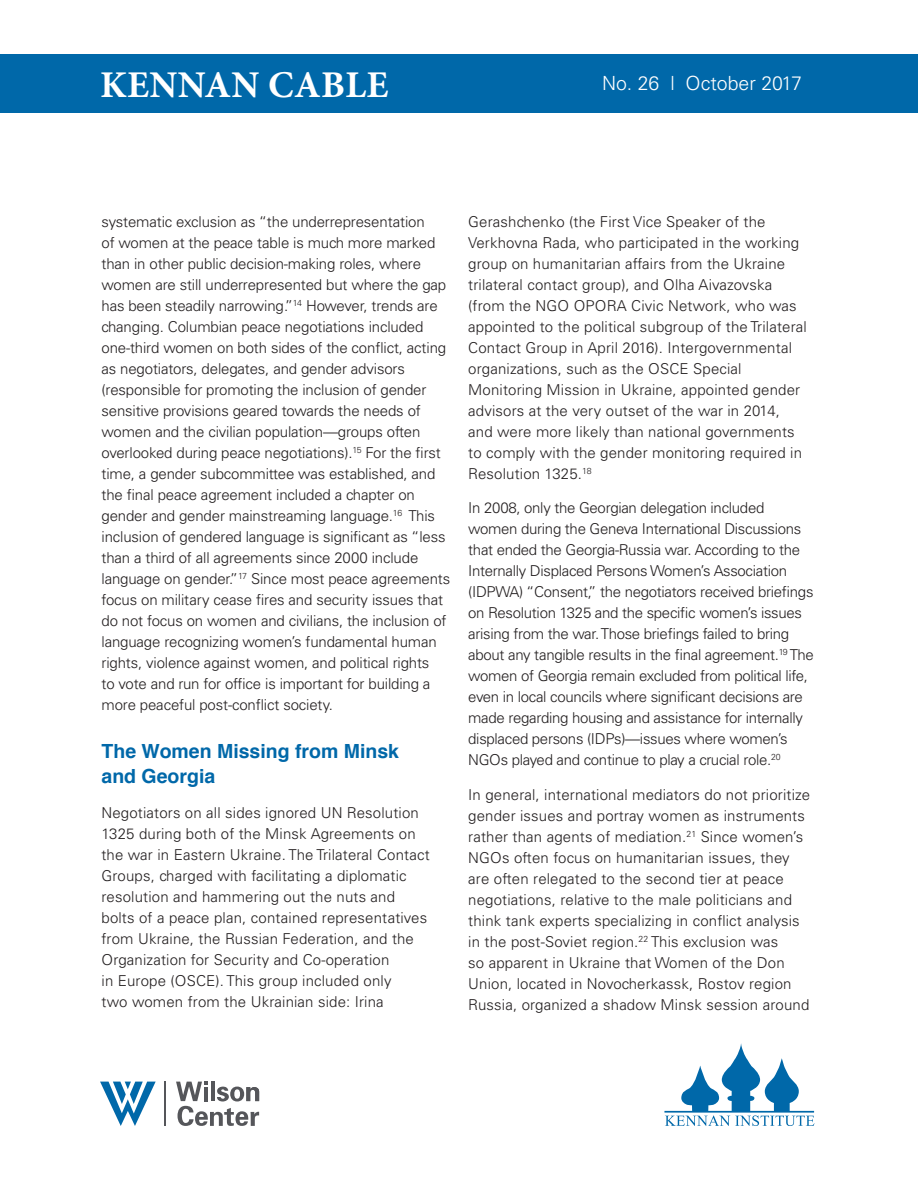
<style>
.page{position:relative;width:918px;height:1188px;background:#fff}
.page>*{position:absolute;margin:0;border:0;box-sizing:border-box;transform-origin:0 0}
.t1{font:700 37.8px "Minion Pro";letter-spacing:.01em;color:#fff}
.t2{font:700 19.5px/25.5px "Helvetica";color:#0068a9}
.t3{font:300 19.5px "Univers LT Std";color:#fff}
.t4{font:300 15px/21px "Univers LT Std";letter-spacing:-.01em;color:#231f20}
.t5{font:300 15px/21px "Univers LT Std";letter-spacing:.01em;color:#231f20}
</style>
<div class="page">
<div style="left:0;top:54px;width:918px;height:59px;background:#0068a9"></div>
<svg style="left:664px;top:1043px;width:151px;height:83px"></svg>
<hr style="left:164px;top:1082px;width:2px;height:44px;background:#55565a">
<svg style="left:176px;top:1082px;width:83px;height:44px"></svg>
<svg style="left:100px;top:1082px;width:56px;height:44px"></svg>
<h1 class="t1" style="left:100px;top:58px;width:290px">KENNAN CABLE</h1>
<h2 class="t3" style="left:602px;top:72px;width:201px">No. 26 l October 2017</h2>
<p class="t4" style="left:102px;top:211px;width:350px">systematic exclusion as “the underrepresentation<br>of women at the peace table is much more marked than in other public decision-making roles, where women are still underrepresented but where the gap has been steadily narrowing.”<sup>14</sup> However, trends are changing. Columbian peace negotiations included one-third women on both sides of the conflict, acting as negotiators, delegates, and gender advisors (responsible for promoting the inclusion of gender sensitive provisions geared towards the needs of women and the civilian population—groups often overlooked during peace negotiations).<sup>15</sup> For the first time, a gender subcommittee was established, and the final peace agreement included a chapter on gender and gender mainstreaming language.<sup>16</sup> This inclusion of gendered language is significant as “less than a third of all agreements since 2000 include language on gender.”<sup>17</sup> Since most peace agreements focus on military cease fires and security issues that do not focus on women and civilians, the inclusion of language recognizing women’s fundamental human rights, violence against women, and political rights<br>to vote and run for office is important for building a more peaceful post-conflict society.</p>
<h2 class="t2" style="left:102px;top:738px;width:299px">The Women Missing from Minsk and Georgia</h2>
<p class="t5" style="left:102px;top:802px;width:330px">Negotiators on all sides ignored UN Resolution 1325 during both of the Minsk Agreements on the war in Eastern Ukraine. The Trilateral Contact Groups, charged with facilitating a diplomatic resolution and hammering out the nuts and bolts of a peace plan, contained representatives from Ukraine, the Russian Federation, and the Organization for Security and Co-operation<br>in Europe (OSCE). This group included only<br>two women from the Ukrainian side: Irina</p>
<p class="t5" style="left:468px;top:211px;width:340px">Gerashchenko (the First Vice Speaker of the Verkhovna Rada, who participated in the working group on humanitarian affairs from the Ukraine trilateral contact group), and Olha Aivazovska (from the NGO OPORA Civic Network, who was appointed to the political subgroup of the Trilateral Contact Group in April 2016). Intergovernmental organizations, such as the OSCE Special Monitoring Mission in Ukraine, appointed gender advisors at the very outset of the war in 2014, and were more likely than national governments to comply with the gender monitoring required in Resolution 1325.<sup>18</sup></p>
<p class="t4" style="left:468px;top:498px;width:347px">In 2008, only the Georgian delegation included women during the Geneva International Discussions that ended the Georgia-Russia war. According to the Internally Displaced Persons Women’s Association (IDPWA) “Consent,” the negotiators received briefings on Resolution 1325 and the specific women’s issues arising from the war. Those briefings failed to bring about any tangible results in the final agreement.<sup>19</sup> The women of Georgia remain excluded from political life, even in local councils where significant decisions are made regarding housing and assistance for internally displaced persons (IDPs)—issues where women’s NGOs played and continue to play a crucial role.<sup>20</sup></p>
<p class="t5" style="left:468px;top:784px;width:343px">In general, international mediators do not prioritize gender issues and portray women as instruments rather than agents of mediation.<sup>21</sup> Since women’s NGOs often focus on humanitarian issues, they are often relegated to the second tier at peace negotiations, relative to the male politicians and think tank experts specializing in conflict analysis in the post-Soviet region.<sup>22</sup> This exclusion was<br>so apparent in Ukraine that Women of the Don Union, located in Novocherkassk, Rostov region Russia, organized a shadow Minsk session around</p>
</div>
